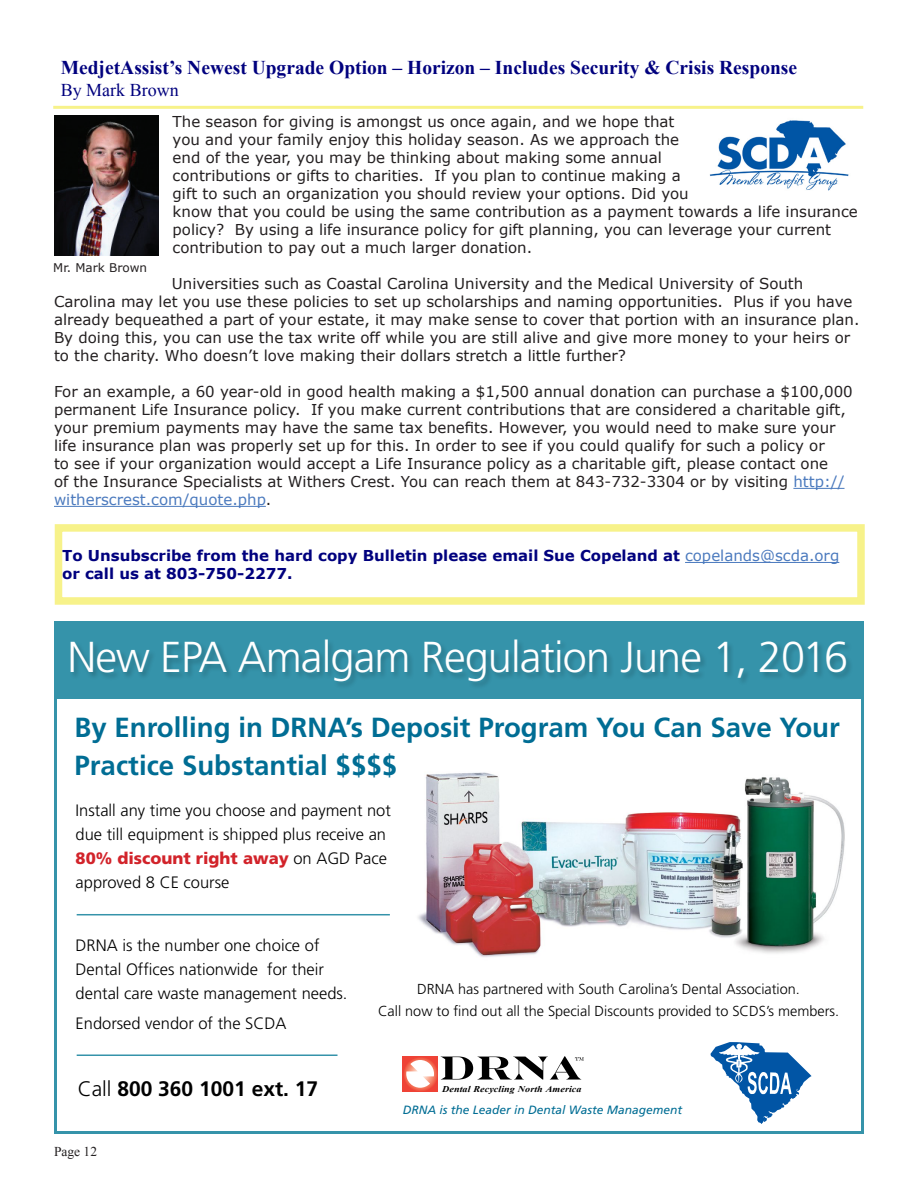
<style>
.page{position:relative;width:918px;height:1188px;background:#fff}
.page>*{position:absolute;margin:0;border:0;box-sizing:border-box;transform-origin:0 0}
.t1{font:300 43.35px "Frutiger";letter-spacing:-.02em;color:#fff}
.t2{font:700 27.6px/38.2px "Frutiger";color:#006d94}
.t3{font:700 21px "Frutiger";color:#000}
.t4{font:700 19.5px "Times New Roman";color:#00007e}
.t5{font:18px "Times New Roman";color:#00007e}
.t6{font:300 16.5px/24px "Frutiger";color:#000}
.t7{font:15px/18px "Verdana";color:#231f20}
.t8{font:700 15px/18px "Verdana";color:#00007e}
.t9{font:300 14.4px/21.8px "Frutiger";color:#000;text-align:center}
.t10{font:13.5px "Times New Roman";color:#231f20}
.t11{font:italic 12px "Frutiger";color:#006d94}
.t12{font:12px "Verdana";color:#231f20}
.t13{font:italic 700 8.85px "Times New Roman";letter-spacing:.005em;color:#000;scale:1.13 1}
.s1{color:#4b7abe}
.s2{font-weight:400;color:#4b7abe}
.s3{font-weight:900;color:#d2232a}
.s4{font-weight:300}
</style>
<div class="page">
<hr style="left:53px;top:106px;width:810px;height:3px;background:#f7f28a">
<img style="left:55px;top:116px;width:103px;height:140px">
<img style="left:709px;top:120px;width:140px;height:71px">
<hr style="left:685px;top:562px;width:154px;height:1px;background:#4b7abe">
<div style="left:55px;top:524px;width:810px;height:81px;border:8px solid #f7f28a"></div>
<hr style="left:793px;top:488px;width:52px;height:1px;background:#4b7abe">
<hr style="left:54px;top:506px;width:212px;height:1px;background:#4b7abe">
<img style="left:418px;top:772px;width:427px;height:185px">
<svg style="left:441px;top:1056px;width:143px;height:24px"></svg>
<svg style="left:403px;top:1056px;width:35px;height:35px"></svg>
<svg style="left:406px;top:1060px;width:28px;height:28px"></svg>
<svg style="left:710px;top:1042px;width:102px;height:82px"></svg>
<hr style="left:77px;top:914px;width:313px;height:1px;background:#3593aa">
<hr style="left:77px;top:1054px;width:261px;height:2px;background:#3593aa">
<div style="left:54px;top:621px;width:810px;height:77px;background:#3593aa"></div>
<div style="left:69px;top:639px;width:785px;height:50px;background:#000;opacity:.21"></div>
<p class="t4" style="left:61px;top:54px;width:738px">MedjetAssist’s Newest Upgrade Option – Horizon – Includes Security &amp; Crisis Response</p>
<p class="t5" style="left:61px;top:77px;width:119px">By Mark Brown</p>
<p class="t7" style="left:173px;top:112px;width:687px">The season for giving is amongst us once again, and we hope that<br>you and your family enjoy this holiday season. As we approach the<br>end of the year, you may be thinking about making some annual<br>contributions or gifts to charities. If you plan to continue making a<br>gift to such an organization you should review your options. Did you<br>know that you could be using the same contribution as a payment towards a life insurance policy? By using a life insurance policy for gift planning, you can leverage your current contribution to pay out a much larger donation.</p>
<p class="t7" style="left:54px;top:274px;width:807px;text-indent:118px">Universities such as Coastal Carolina University and the Medical University of South Carolina may let you use these policies to set up scholarships and naming opportunities. Plus if you have already bequeathed a part of your estate, it may make sense to cover that portion with an insurance plan.<br>By doing this, you can use the tax write off while you are still alive and give more money to your heirs or to the charity. Who doesn’t love making their dollars stretch a little further?</p>
<p class="t7" style="left:54px;top:382px;width:800px">For an example, a 60 year-old in good health making a $1,500 annual donation can purchase a $100,000 permanent Life Insurance policy. If you make current contributions that are considered a charitable gift, your premium payments may have the same tax benefits. However, you would need to make sure your life insurance plan was properly set up for this. In order to see if you could qualify for such a policy or<br>to see if your organization would accept a Life Insurance policy as a charitable gift, please contact one<br>of the Insurance Specialists at Withers Crest. You can reach them at 843-732-3304 or by visiting <span class="s1">http:// witherscrest.com/quote.php</span>.</p>
<p class="t12" style="left:53px;top:259px;width:95px">Mr. Mark Brown</p>
<p class="t8" style="left:62px;top:546px;width:779px">To Unsubscribe from the hard copy Bulletin please email Sue Copeland at <span class="s2">copelands@scda.org </span>or call us at 803-750-2277.</p>
<p class="t1" style="left:68px;top:633px;width:782px">New EPA Amalgam Regulation June 1, 2016</p>
<p class="t2" style="left:75px;top:708px;width:767px">By Enrolling in DRNA’s Deposit Program You Can Save Your<br>Practice Substantial $$$$</p>
<p class="t6" style="left:76px;top:798px;width:317px">Install any time you choose and payment not due till equipment is shipped plus receive an <span class="s3">80% discount right away</span> on AGD Pace approved 8 CE course</p>
<p class="t6" style="left:76px;top:933px;width:273px">DRNA is the number one choice of<br>Dental Offices nationwide for their dental care waste management needs.</p>
<p class="t6" style="left:76px;top:1012px;width:212px">Endorsed vendor of the SCDA</p>
<p class="t3" style="left:78px;top:1076px;width:242px"><span class="s4">Call</span> 800 360 1001 ext. 17</p>
<p class="t10" style="left:54px;top:1142px;width:45px">Page 12</p>
<p class="t9" style="left:378px;top:979px;width:463px">DRNA has partnered with South Carolina’s Dental Association.<br>Call now to find out all the Special Discounts provided to SCDS’s members.</p>
<p class="t13" style="left:442px;top:1082px;width:125px">Dental Recycling North America</p>
<p class="t11" style="left:403px;top:1102px;width:281px">DRNA is the Leader in Dental Waste Management</p>
</div>
